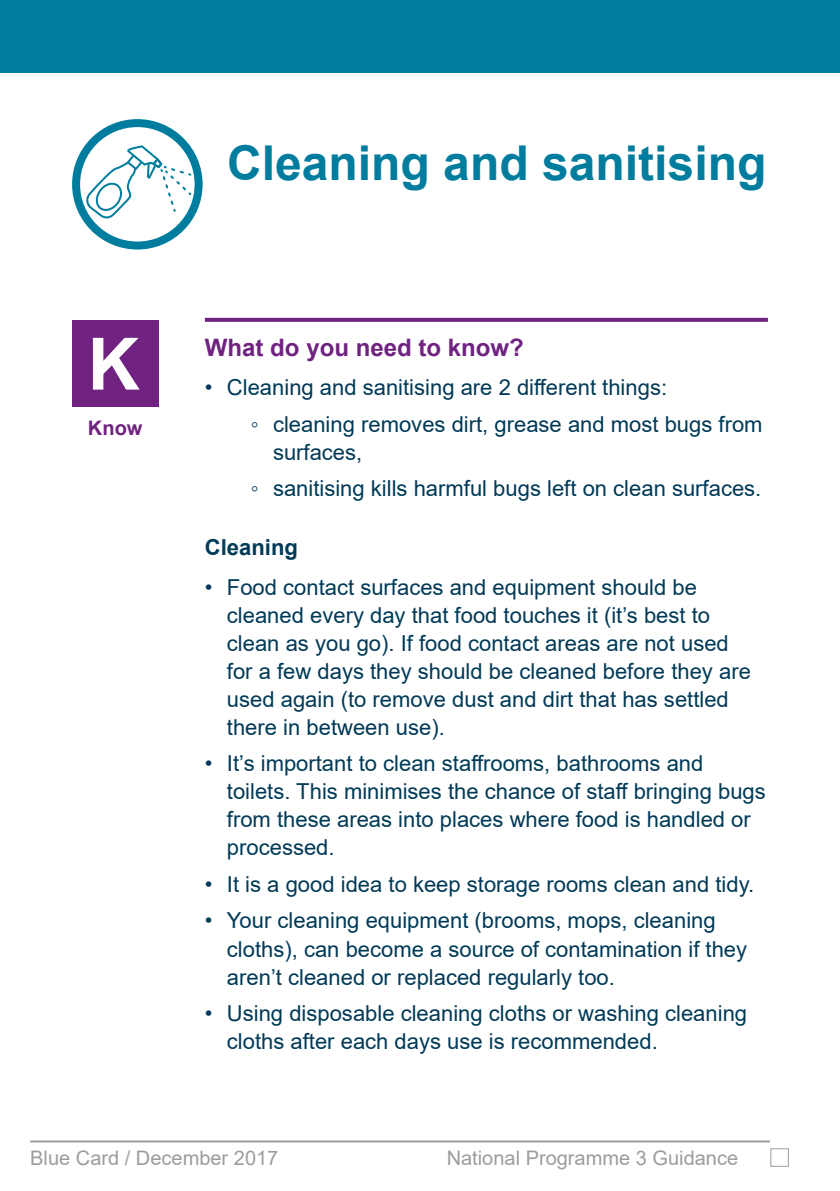
<style>
.page{position:relative;width:840px;height:1191px;background:#fff}
.page>*{position:absolute;margin:0;border:0;box-sizing:border-box;transform-origin:0 0}
.t1{font:700 48px "Arial";color:#007d9e}
.t2{font:700 24px "Arial";color:#702281}
.t3{font:22px/28px "Arial";color:#003a57}
.t4{font:700 22px "Arial";color:#003a57}
.t5{font:20px "Arial";color:#9d9d9c}
.t6{font:700 20px "Arial";color:#702281}
</style>
<div class="page">
<hr style="left:30px;top:1140px;width:739px;height:2px;background:#9d9d9c">
<div style="left:0;top:0;width:839px;height:72px;background:#007d9e"></div>
<div style="left:72px;top:320px;width:86px;height:87px;background:#702281"></div>
<svg style="left:93px;top:338px;width:46px;height:51px"></svg>
<svg style="left:72px;top:119px;width:130px;height:130px"></svg>
<svg style="left:205px;top:318px;width:562px;height:4px;background:#752a85"></svg>
<div style="left:770px;top:1148px;width:18px;height:18px;background:#fff;border:1px solid #9d9d9c"></div>
<p class="t6" style="left:88px;top:414px;width:56px">Know</p>
<h1 class="t1" style="left:227px;top:129px;width:540px">Cleaning and sanitising</h1>
<p class="t2" style="left:205px;top:330px;width:320px">What do you need to know?</p>
<p class="t3" style="left:251px;top:369px;width:513px;line-height:36.4px;text-indent:-46px">• Cleaning and sanitising are 2 different things:<br>◦ cleaning removes dirt, grease and most bugs from</p>
<p class="t3" style="left:251px;top:434px;width:511px;line-height:36.4px;text-indent:22px">surfaces,<br>◦ sanitising kills harmful bugs left on clean surfaces.</p>
<p class="t4" style="left:205px;top:532px;width:94px">Cleaning</p>
<p class="t3" style="left:227px;top:573px;width:525px;text-indent:-22px">• Food contact surfaces and equipment should be cleaned every day that food touches it (it’s best to clean as you go). If food contact areas are not used for a few days they should be cleaned before they are used again (to remove dust and dirt that has settled there in between use).</p>
<p class="t3" style="left:227px;top:749px;width:540px;text-indent:-22px">• It’s important to clean staffrooms, bathrooms and toilets. This minimises the chance of staff bringing bugs from these areas into places where food is handled or processed.</p>
<p class="t3" style="left:205px;top:870px;width:550px">• It is a good idea to keep storage rooms clean and tidy.</p>
<p class="t3" style="left:227px;top:906px;width:521px;text-indent:-22px">• Your cleaning equipment (brooms, mops, cleaning cloths), can become a source of contamination if they aren’t cleaned or replaced regularly too.</p>
<p class="t3" style="left:227px;top:999px;width:521px;text-indent:-22px">• Using disposable cleaning cloths or washing cleaning cloths after each days use is recommended.</p>
<p class="t5" style="left:30px;top:1144px;width:249px">Blue Card / December 2017</p>
<p class="t5" style="left:446px;top:1144px;width:293px">National Programme 3 Guidance</p>
</div>
